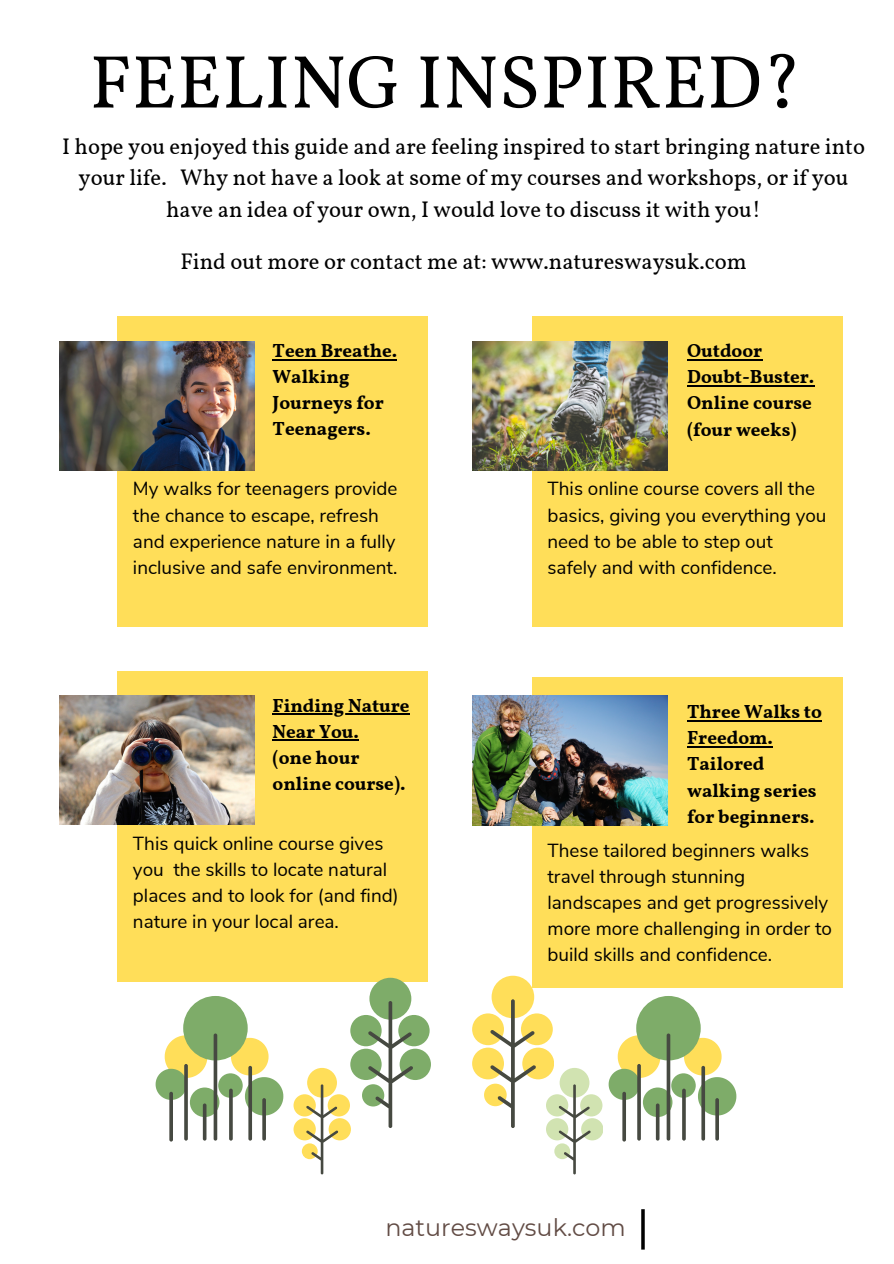
<style>
.page{position:relative;width:894px;height:1264px;background:#fff}
.page>*{position:absolute;margin:0;border:0;box-sizing:border-box;transform-origin:0 0}
.t1{font:75px "Vollkorn";color:#000}
.t2{font:23.85px "Montserrat";color:#624c45}
.t3{font:22.5px/31.5px "Vollkorn";color:#000;text-align:center}
.t4{font:18.9px/26.1px "Nunito Sans";color:#000}
.t5{font:700 18.9px/26.1px "Vollkorn";color:#000}
</style>
<div class="page">
<svg style="left:641px;top:1209px;width:3px;height:40px"></svg>
<div style="left:118px;top:316px;width:310px;height:310px;background:#ffde59"></div>
<img style="left:59px;top:341px;width:195px;height:130px">
<div style="left:118px;top:671px;width:310px;height:310px;background:#ffde59"></div>
<div style="left:532px;top:677px;width:310px;height:310px;background:#ffde59"></div>
<img style="left:472px;top:695px;width:195px;height:130px">
<div style="left:532px;top:316px;width:310px;height:310px;background:#ffde59"></div>
<img style="left:472px;top:341px;width:195px;height:130px">
<img style="left:59px;top:695px;width:195px;height:130px">
<hr style="left:272px;top:713px;width:137px;height:2px;background:#000">
<hr style="left:272px;top:739px;width:87px;height:2px;background:#000">
<hr style="left:687px;top:720px;width:134px;height:1px;background:#000">
<hr style="left:687px;top:746px;width:85px;height:1px;background:#000">
<hr style="left:272px;top:359px;width:125px;height:1px;background:#000">
<hr style="left:687px;top:359px;width:75px;height:1px;background:#000">
<hr style="left:687px;top:385px;width:127px;height:1px;background:#000">
<div style="left:580px;top:1094px;width:22px;height:22px;background:#d1e3b1;border-radius:50%"></div>
<div style="left:559px;top:1067px;width:30px;height:30px;background:#d1e3b1;border-radius:50%"></div>
<div style="left:546px;top:1094px;width:22px;height:22px;background:#d1e3b1;border-radius:50%"></div>
<div style="left:581px;top:1118px;width:21px;height:22px;background:#d1e3b1;border-radius:50%"></div>
<div style="left:546px;top:1118px;width:22px;height:22px;background:#d1e3b1;border-radius:50%"></div>
<svg style="left:554px;top:1143px;width:16px;height:16px"></svg>
<svg style="left:558px;top:1084px;width:32px;height:90px"></svg>
<div style="left:190px;top:1087px;width:29px;height:30px;background:#7eac69;border-radius:50%"></div>
<div style="left:218px;top:1073px;width:25px;height:24px;background:#7eac69;border-radius:50%"></div>
<svg style="left:231px;top:1037px;width:52px;height:78px"></svg>
<svg style="left:155px;top:1035px;width:52px;height:64px"></svg>
<div style="left:183px;top:995px;width:64px;height:65px;background:#7eac69;border-radius:50%"></div>
<svg style="left:213px;top:1033px;width:4px;height:107px"></svg>
<svg style="left:229px;top:1088px;width:4px;height:52px"></svg>
<hr style="left:203px;top:1103px;width:3px;height:37px;background:#464941;border-radius:2px">
<svg style="left:262px;top:1098px;width:4px;height:42px"></svg>
<svg style="left:248px;top:1065px;width:4px;height:75px"></svg>
<svg style="left:184px;top:1063px;width:4px;height:77px"></svg>
<svg style="left:169px;top:1091px;width:4px;height:50px"></svg>
<div style="left:398px;top:1014px;width:31px;height:32px;background:#7eac69;border-radius:50%"></div>
<div style="left:369px;top:977px;width:42px;height:42px;background:#7eac69;border-radius:50%"></div>
<div style="left:350px;top:1014px;width:31px;height:32px;background:#7eac69;border-radius:50%"></div>
<div style="left:399px;top:1048px;width:31px;height:32px;background:#7eac69;border-radius:50%"></div>
<div style="left:350px;top:1048px;width:31px;height:32px;background:#7eac69;border-radius:50%"></div>
<div style="left:362px;top:1084px;width:22px;height:22px;background:#7eac69;border-radius:50%"></div>
<svg style="left:368px;top:1001px;width:45px;height:126px"></svg>
<div style="left:521px;top:1013px;width:31px;height:32px;background:#ffde59;border-radius:50%"></div>
<div style="left:491px;top:975px;width:43px;height:43px;background:#ffde59;border-radius:50%"></div>
<div style="left:472px;top:1013px;width:32px;height:32px;background:#ffde59;border-radius:50%"></div>
<div style="left:522px;top:1047px;width:31px;height:32px;background:#ffde59;border-radius:50%"></div>
<div style="left:472px;top:1047px;width:32px;height:32px;background:#ffde59;border-radius:50%"></div>
<div style="left:484px;top:1083px;width:22px;height:23px;background:#ffde59;border-radius:50%"></div>
<svg style="left:490px;top:999px;width:46px;height:129px"></svg>
<div style="left:327px;top:1094px;width:23px;height:22px;background:#ffde59;border-radius:50%"></div>
<div style="left:307px;top:1067px;width:30px;height:30px;background:#ffde59;border-radius:50%"></div>
<div style="left:293px;top:1094px;width:23px;height:22px;background:#ffde59;border-radius:50%"></div>
<div style="left:328px;top:1118px;width:22px;height:22px;background:#ffde59;border-radius:50%"></div>
<div style="left:293px;top:1118px;width:23px;height:22px;background:#ffde59;border-radius:50%"></div>
<svg style="left:302px;top:1143px;width:15px;height:16px"></svg>
<svg style="left:306px;top:1084px;width:32px;height:90px"></svg>
<div style="left:642px;top:1087px;width:30px;height:30px;background:#7eac69;border-radius:50%"></div>
<div style="left:671px;top:1073px;width:24px;height:24px;background:#7eac69;border-radius:50%"></div>
<svg style="left:683px;top:1037px;width:53px;height:78px"></svg>
<svg style="left:608px;top:1035px;width:52px;height:64px"></svg>
<div style="left:636px;top:995px;width:64px;height:65px;background:#7eac69;border-radius:50%"></div>
<svg style="left:666px;top:1033px;width:4px;height:107px"></svg>
<hr style="left:682px;top:1088px;width:3px;height:52px;background:#464941;border-radius:2px">
<svg style="left:655px;top:1103px;width:4px;height:37px"></svg>
<hr style="left:715px;top:1098px;width:3px;height:42px;background:#464941;border-radius:2px">
<hr style="left:701px;top:1065px;width:3px;height:75px;background:#464941;border-radius:2px">
<hr style="left:637px;top:1063px;width:3px;height:77px;background:#464941;border-radius:2px">
<svg style="left:622px;top:1091px;width:4px;height:50px"></svg>
<p class="t1" style="left:90px;top:36px;width:713px">FEELING INSPIRED?</p>
<p class="t3" style="left:62px;top:132px;width:804px">I hope you enjoyed this guide and are feeling inspired to start bringing nature into your life. Why not have a look at some of my courses and workshops, or if you have an idea of your own, I would love to discuss it with you!</p>
<p class="t3" style="left:180px;top:247px;width:568px">Find out more or contact me at: www.natureswaysuk.com</p>
<p class="t5" style="left:272px;top:339px;width:126px">Teen Breathe.</p>
<p class="t5" style="left:272px;top:365px;width:113px">Walking<br>Journeys for<br>Teenagers.</p>
<p class="t4" style="left:133px;top:476px;width:266px">My walks for teenagers provide the chance to escape, refresh and experience nature in a fully inclusive and safe environment.</p>
<p class="t5" style="left:272px;top:693px;width:139px">Finding Nature<br>Near You.</p>
<p class="t5" style="left:272px;top:745px;width:134px">(one hour online course).</p>
<p class="t4" style="left:133px;top:830px;width:267px">This quick online course gives you the skills to locate natural places and to look for (and find) nature in your local area.</p>
<p class="t5" style="left:687px;top:339px;width:129px">Outdoor<br>Doubt-Buster.</p>
<p class="t5" style="left:687px;top:391px;width:126px">Online course (four weeks)</p>
<p class="t4" style="left:547px;top:476px;width:280px">This online course covers all the basics, giving you everything you need to be able to step out safely and with confidence.</p>
<p class="t5" style="left:687px;top:700px;width:136px">Three Walks to<br>Freedom.</p>
<p class="t5" style="left:687px;top:752px;width:131px">Tailored walking series for beginners.</p>
<p class="t4" style="left:547px;top:837px;width:286px">These tailored beginners walks travel through stunning landscapes and get progressively more more challenging in order to build skills and confidence.</p>
<p class="t2" style="left:385px;top:1212px;width:242px">natureswaysuk.com</p>
</div>
